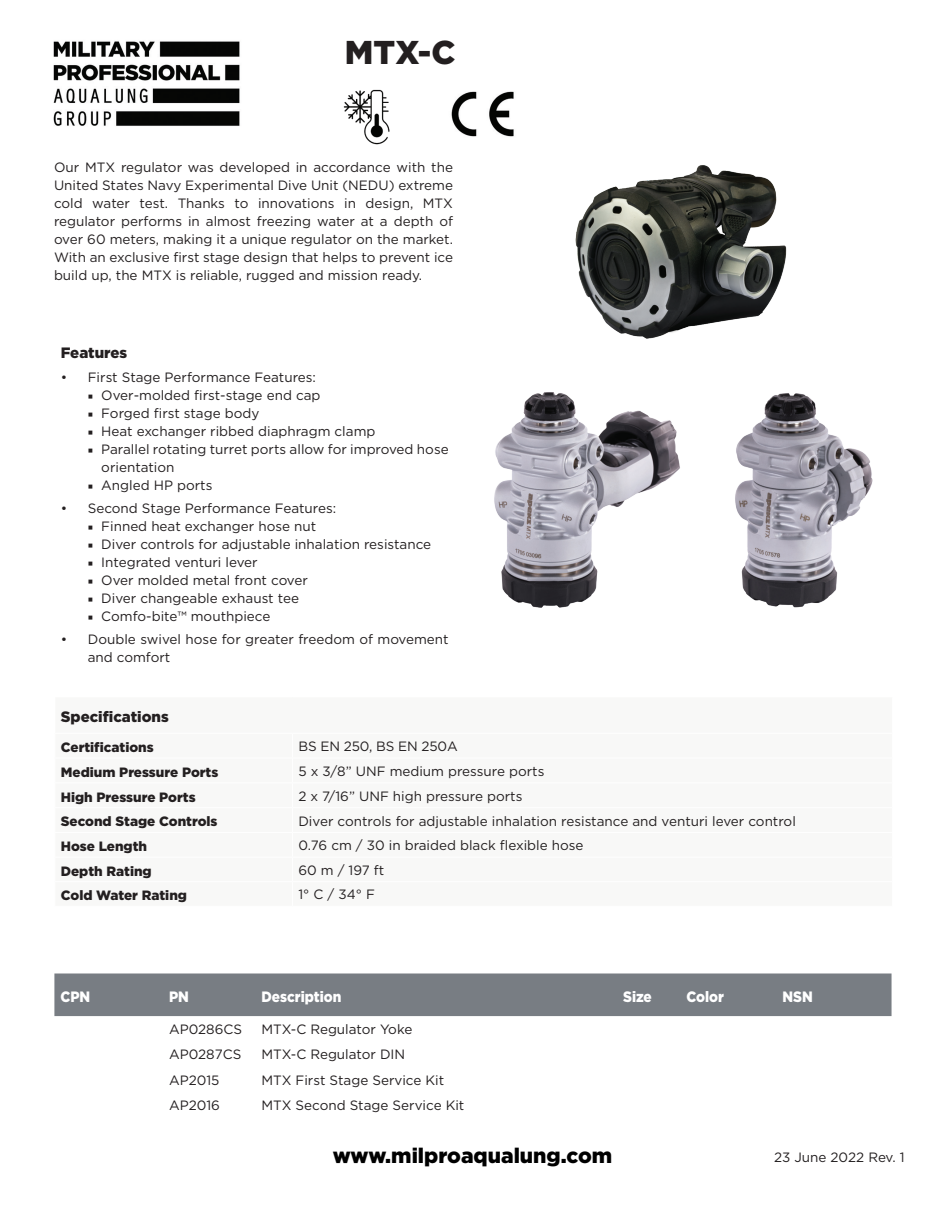
<style>
.page{position:relative;width:945px;height:1215px;background:#fff}
.page>*{position:absolute;margin:0;border:0;box-sizing:border-box;transform-origin:0 0}
.t1{font:900 33px "Gotham";color:#231f20}
.t2{font:900 21px "Gotham";color:#000}
.t3{font:900 15px "Gotham";color:#fff;scale:.91 1}
.t4{font:900 15px "Gotham";color:#231f20}
.t5{font:13.5px/18px "Gotham";color:#231f20}
.t6{font:900 13.5px "Gotham";color:#231f20}
.s1{font-family:"Minion Pro"}
</style>
<div class="page">
<img style="left:53px;top:41px;width:187px;height:85px">
<div style="left:55px;top:697px;width:838px;height:36px;background:#f8f8f7"></div>
<hr style="left:892px;top:697px;width:1px;height:36px;background:#fff">
<div style="left:54px;top:974px;width:838px;height:42px;background:#787d83"></div>
<img style="left:451px;top:91px;width:63px;height:46px">
<img style="left:343px;top:89px;width:47px;height:56px">
<img style="left:494px;top:392px;width:186px;height:216px">
<img style="left:735px;top:393px;width:138px;height:215px">
<img style="left:575px;top:165px;width:212px;height:174px">
<h1 class="t1" style="left:345px;top:33px;width:112px">MTX-C</h1>
<p class="t5" style="left:54px;top:158px;width:401px;text-align:justify">Our MTX regulator was developed in accordance with the United States Navy Experimental Dive Unit (NEDU) extreme cold water test. Thanks to innovations in design, MTX regulator performs in almost freezing water at a depth of over 60 meters, making it a unique regulator on the market.<br>With an exclusive first stage design that helps to prevent ice build up, the MTX is reliable, rugged and mission ready.</p>
<p class="t4" style="left:61px;top:344px;width:68px">Features</p>
<p class="t5" style="left:61px;top:368px;width:257px">• First Stage Performance Features:</p>
<p class="t5" style="left:88px;top:386px;width:234px"><span class="s1">■</span> Over-molded first-stage end cap</p>
<p class="t5" style="left:88px;top:404px;width:173px"><span class="s1">■</span> Forged first stage body</p>
<p class="t5" style="left:88px;top:422px;width:289px"><span class="s1">■</span> Heat exchanger ribbed diaphragm clamp</p>
<p class="t5" style="left:101px;top:440px;width:349px;text-indent:-14px"><span class="s1">■</span> Parallel rotating turret ports allow for improved hose orientation</p>
<p class="t5" style="left:88px;top:476px;width:126px"><span class="s1">■</span> Angled HP ports</p>
<p class="t5" style="left:61px;top:499px;width:277px">• Second Stage Performance Features:</p>
<p class="t5" style="left:88px;top:517px;width:230px"><span class="s1">■</span> Finned heat exchanger hose nut</p>
<p class="t5" style="left:88px;top:535px;width:345px"><span class="s1">■</span> Diver controls for adjustable inhalation resistance</p>
<p class="t5" style="left:88px;top:553px;width:171px"><span class="s1">■</span> Integrated venturi lever</p>
<p class="t5" style="left:88px;top:571px;width:222px"><span class="s1">■</span> Over molded metal front cover</p>
<p class="t5" style="left:88px;top:589px;width:213px"><span class="s1">■</span> Diver changeable exhaust tee</p>
<p class="t5" style="left:88px;top:607px;width:184px"><span class="s1">■</span> Comfo-bite™ mouthpiece</p>
<p class="t5" style="left:88px;top:630px;width:362px;text-indent:-27px">• Double swivel hose for greater freedom of movement and comfort</p>
<p class="t4" style="left:61px;top:708px;width:110px">Specifications</p>
<p class="t6" style="left:61px;top:739px;width:94px">Certifications</p>
<p class="t5" style="left:298px;top:737px;width:161px">BS EN 250, BS EN 250A</p>
<p class="t6" style="left:61px;top:764px;width:159px">Medium Pressure Ports</p>
<p class="t5" style="left:298px;top:762px;width:248px">5 x 3/8” UNF medium pressure ports</p>
<p class="t6" style="left:61px;top:789px;width:136px">High Pressure Ports</p>
<p class="t5" style="left:298px;top:787px;width:226px">2 x 7/16” UNF high pressure ports</p>
<p class="t6" style="left:61px;top:814px;width:158px">Second Stage Controls</p>
<p class="t5" style="left:298px;top:812px;width:499px">Diver controls for adjustable inhalation resistance and venturi lever control</p>
<p class="t6" style="left:61px;top:839px;width:88px">Hose Length</p>
<p class="t5" style="left:298px;top:836px;width:287px">0.76 cm / 30 in braided black flexible hose</p>
<p class="t6" style="left:61px;top:863px;width:92px">Depth Rating</p>
<p class="t5" style="left:298px;top:861px;width:87px">60 m / 197 ft</p>
<p class="t6" style="left:61px;top:888px;width:128px">Cold Water Rating</p>
<p class="t5" style="left:298px;top:885px;width:78px">1° C / 34° F</p>
<p class="t3" style="left:60px;top:988px;width:34px">CPN</p>
<p class="t3" style="left:169px;top:988px;width:23px">PN</p>
<p class="t3" style="left:261px;top:988px;width:90px">Description</p>
<p class="t3" style="left:623px;top:988px;width:33px">Size</p>
<p class="t3" style="left:686px;top:988px;width:43px">Color</p>
<p class="t3" style="left:783px;top:988px;width:35px">NSN</p>
<p class="t5" style="left:169px;top:1020px;width:75px">AP0286CS</p>
<p class="t5" style="left:261px;top:1020px;width:152px">MTX-C Regulator Yoke</p>
<p class="t5" style="left:169px;top:1045px;width:74px">AP0287CS</p>
<p class="t5" style="left:261px;top:1045px;width:145px">MTX-C Regulator DIN</p>
<p class="t5" style="left:169px;top:1071px;width:52px">AP2015</p>
<p class="t5" style="left:261px;top:1071px;width:184px">MTX First Stage Service Kit</p>
<p class="t5" style="left:169px;top:1096px;width:52px">AP2016</p>
<p class="t5" style="left:261px;top:1096px;width:205px">MTX Second Stage Service Kit</p>
<h2 class="t2" style="left:333px;top:1143px;width:281px">www.milproaqualung.com</h2>
<p class="t5" style="left:774px;top:1148px;width:132px">23 June 2022 Rev. 1</p>
</div>
